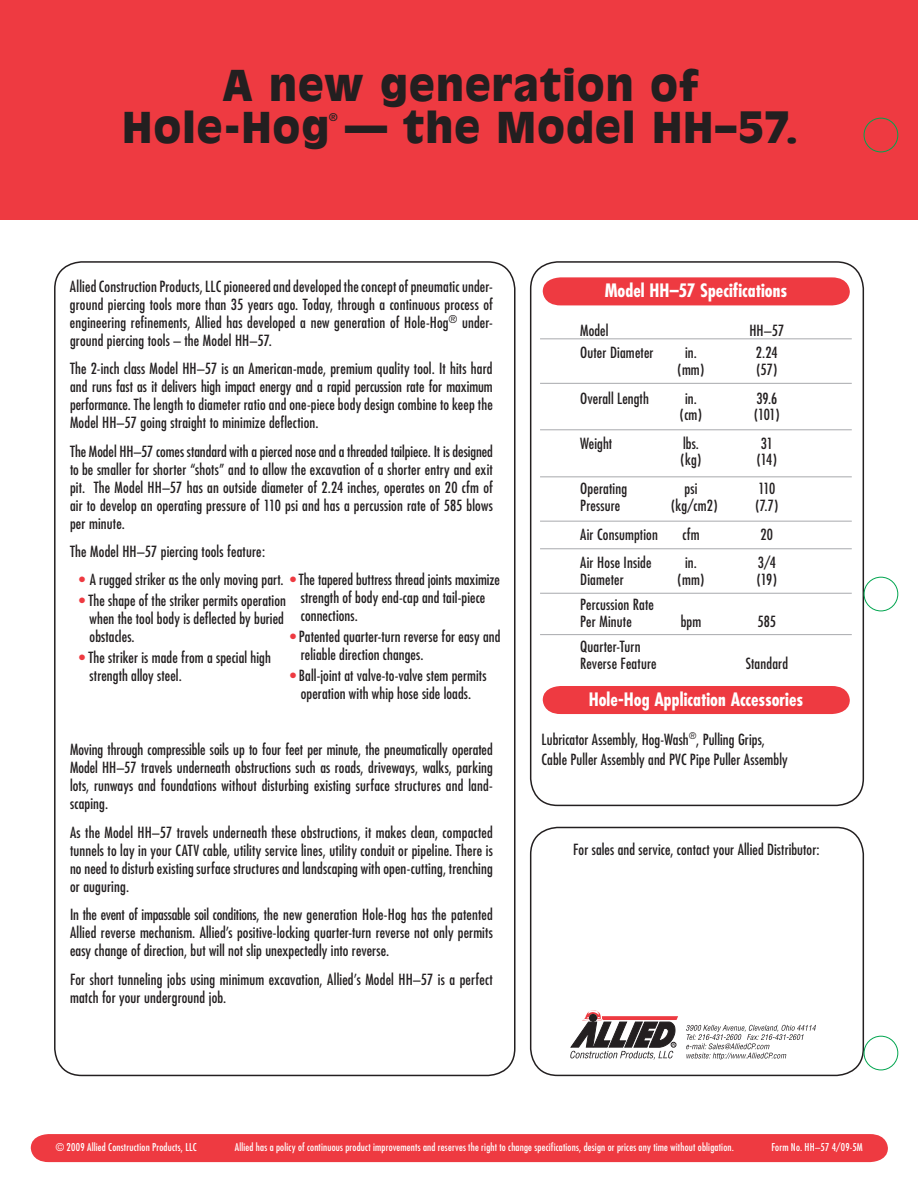
<style>
.page{position:relative;width:918px;height:1188px;background:#fff}
.page>*{position:absolute;margin:0;border:0;box-sizing:border-box;transform-origin:0 0}
.t1{font:900 42px/42px "Antique Olive";letter-spacing:.02em;color:#231f20;text-align:center}
.t2{font:700 condensed 18px "Futura";color:#fff}
.t3{font:condensed 15px/18px "Futura";letter-spacing:.01em;color:#231f20}
.t4{font:condensed 10.5px "Futura";letter-spacing:.02em;color:#fff}
.t5{font:10.5px "Antique Olive";color:#231f20}
.s1{color:#ee3a41}
</style>
<div class="page">
<div style="left:530px;top:261px;width:334px;height:545px;border:2px solid #231f20;border-radius:27px"></div>
<div style="left:31px;top:1134px;width:857px;height:28px;background:#ee3a41"></div>
<div style="left:530px;top:827px;width:334px;height:249px;border:2px solid #231f20;border-radius:27px"></div>
<div style="left:0;top:0;width:918px;height:220px;background:#ee3a41"></div>
<div style="left:543px;top:277px;width:307px;height:28px;background:#ee3a41"></div>
<div style="left:543px;top:686px;width:307px;height:28px;background:#ee3a41"></div>
<hr style="left:540px;top:338px;width:312px;height:1px;background:#a8a9ad">
<hr style="left:540px;top:383px;width:312px;height:1px;background:#a8a9ad">
<hr style="left:540px;top:429px;width:312px;height:1px;background:#a8a9ad">
<hr style="left:540px;top:476px;width:312px;height:1px;background:#a8a9ad">
<hr style="left:540px;top:521px;width:312px;height:1px;background:#a8a9ad">
<hr style="left:540px;top:548px;width:312px;height:1px;background:#a8a9ad">
<hr style="left:540px;top:593px;width:312px;height:1px;background:#a8a9ad">
<hr style="left:540px;top:634px;width:312px;height:1px;background:#a8a9ad">
<svg style="left:686px;top:1025px;width:130px;height:35px"></svg>
<svg style="left:570px;top:1010px;width:108px;height:50px"></svg>
<div style="left:589px;top:1014px;width:8px;height:8px;background:#231f20;border-radius:50%"></div>
<svg style="left:863px;top:117px;width:36px;height:954px"></svg>
<h1 class="t1" style="left:122px;top:63px;width:678px">A new generation of<br>Hole-Hog — the Model HH–57.</h1>
<p class="t5" style="left:329px;top:111px;width:10px">®</p>
<p class="t3" style="left:70px;top:277px;width:424px;text-align:justify">Allied Construction Products, LLC pioneered and developed the concept of pneumatic under&shy;ground piercing tools more than 35 years ago. Today, through a continuous process of engineering refinements, Allied has developed a new generation of Hole-Hog<sup>®</sup> under&shy;ground piercing tools – the Model HH–57.</p>
<p class="t3" style="left:70px;top:359px;width:424px;text-align:justify">The 2-inch class Model HH–57 is an American-made, premium quality tool. It hits hard and runs fast as it delivers high impact energy and a rapid percussion rate for maximum performance. The length to diameter ratio and one-piece body design combine to keep the Model HH–57 going straight to minimize deflection.</p>
<p class="t3" style="left:70px;top:442px;width:424px;text-align:justify">The Model HH–57 comes standard with a pierced nose and a threaded tailpiece. It is designed to be smaller for shorter “shots” and to allow the excavation of a shorter entry and exit pit. The Model HH–57 has an outside diameter of 2.24 inches, operates on 20 cfm of air to develop an operating pressure of 110 psi and has a percussion rate of 585 blows per minute.</p>
<p class="t3" style="left:70px;top:542px;width:197px">The Model HH–57 piercing tools feature:</p>
<p class="t3" style="left:79px;top:570px;width:422px"><span class="s1">•</span> A rugged striker as the only moving part. <span class="s1">•</span> The tapered buttress thread joints maximize</p>
<p class="t3" style="left:90px;top:592px;width:198px;text-indent:-11px"><span class="s1">•</span> The shape of the striker permits operation when the tool body is deflected by buried obstacles.</p>
<p class="t3" style="left:90px;top:649px;width:183px;text-indent:-11px"><span class="s1">•</span> The striker is made from a special high strength alloy steel.</p>
<p class="t3" style="left:301px;top:588px;width:186px">strength of body end-cap and tail-piece connections.</p>
<p class="t3" style="left:301px;top:628px;width:201px;text-indent:-11px"><span class="s1">•</span> Patented quarter-turn reverse for easy and reliable direction changes.</p>
<p class="t3" style="left:290px;top:667px;width:198px;text-align:center"><span class="s1">•</span> Ball-joint at valve-to-valve stem permits operation with whip hose side loads.</p>
<p class="t3" style="left:70px;top:740px;width:424px;text-align:justify">Moving through compressible soils up to four feet per minute, the pneumatically operated Model HH–57 travels underneath obstructions such as roads, driveways, walks, parking lots, runways and foundations without disturbing existing surface structures and land&shy;scaping.</p>
<p class="t3" style="left:70px;top:823px;width:424px;text-align:justify">As the Model HH–57 travels underneath these obstructions, it makes clean, compacted tunnels to lay in your CATV cable, utility service lines, utility conduit or pipeline. There is no need to disturb existing surface structures and landscaping with open-cutting, trenching or auguring.</p>
<p class="t3" style="left:70px;top:905px;width:424px;text-align:justify">In the event of impassable soil conditions, the new generation Hole-Hog has the patented Allied reverse mechanism. Allied’s positive-locking quarter-turn reverse not only permits easy change of direction, but will not slip unexpectedly into reverse.</p>
<p class="t3" style="left:70px;top:970px;width:424px">For short tunneling jobs using minimum excavation, Allied’s Model HH–57 is a perfect match for your underground job.</p>
<p class="t2" style="left:605px;top:279px;width:184px">Model HH–57 Specifications</p>
<p class="t3" style="left:580px;top:321px;width:30px">Model</p>
<p class="t3" style="left:749px;top:321px;width:36px">HH–57</p>
<p class="t3" style="left:580px;top:344px;width:75px">Outer Diameter</p>
<p class="t3" style="left:685px;top:344px;width:13px">in.</p>
<p class="t3" style="left:756px;top:344px;width:23px">2.24</p>
<p class="t3" style="left:678px;top:360px;width:28px">(mm)</p>
<p class="t3" style="left:756px;top:360px;width:22px">(57)</p>
<p class="t3" style="left:580px;top:389px;width:70px">Overall Length</p>
<p class="t3" style="left:685px;top:389px;width:13px">in.</p>
<p class="t3" style="left:756px;top:389px;width:22px">39.6</p>
<p class="t3" style="left:680px;top:406px;width:23px">(cm)</p>
<p class="t3" style="left:754px;top:406px;width:27px">(101)</p>
<p class="t3" style="left:580px;top:434px;width:34px">Weight</p>
<p class="t3" style="left:683px;top:434px;width:17px">lbs.</p>
<p class="t3" style="left:761px;top:434px;width:14px">31</p>
<p class="t3" style="left:681px;top:451px;width:22px">(kg)</p>
<p class="t3" style="left:757px;top:451px;width:22px">(14)</p>
<p class="t3" style="left:580px;top:480px;width:48px">Operating</p>
<p class="t3" style="left:684px;top:480px;width:14px">psi</p>
<p class="t3" style="left:758px;top:480px;width:18px">110</p>
<p class="t3" style="left:580px;top:496px;width:42px">Pressure</p>
<p class="t3" style="left:671px;top:496px;width:48px">(kg/cm2)</p>
<p class="t3" style="left:756px;top:496px;width:24px">(7.7)</p>
<p class="t3" style="left:580px;top:525px;width:79px">Air Consumption</p>
<p class="t3" style="left:682px;top:525px;width:19px">cfm</p>
<p class="t3" style="left:761px;top:525px;width:14px">20</p>
<p class="t3" style="left:580px;top:554px;width:73px">Air Hose Inside</p>
<p class="t3" style="left:685px;top:554px;width:13px">in.</p>
<p class="t3" style="left:758px;top:554px;width:20px">3/4</p>
<p class="t3" style="left:580px;top:570px;width:45px">Diameter</p>
<p class="t3" style="left:678px;top:570px;width:28px">(mm)</p>
<p class="t3" style="left:757px;top:570px;width:22px">(19)</p>
<p class="t3" style="left:580px;top:596px;width:75px;line-height:16.5px">Percussion Rate<br>Per Minute</p>
<p class="t3" style="left:681px;top:612px;width:22px">bpm</p>
<p class="t3" style="left:758px;top:612px;width:20px">585</p>
<p class="t3" style="left:580px;top:638px;width:78px;line-height:16.5px">Quarter-Turn<br>Reverse Feature</p>
<p class="t3" style="left:746px;top:654px;width:44px">Standard</p>
<p class="t2" style="left:589px;top:688px;width:216px">Hole-Hog Application Accessories</p>
<p class="t3" style="left:542px;top:730px;width:248px;line-height:19.5px">Lubricator Assembly, Hog-Wash<sup>®</sup>, Pulling Grips,<br>Cable Puller Assembly and PVC Pipe Puller Assembly</p>
<p class="t3" style="left:573px;top:841px;width:248px">For sales and service, contact your Allied Distributor:</p>
<p class="t4" style="left:56px;top:1141px;width:142px">© 2009 Allied Construction Products, LLC</p>
<p class="t4" style="left:235px;top:1141px;width:501px">Allied has a policy of continuous product improvements and reserves the right to change specifications, design or prices any time without obligation.</p>
<p class="t4" style="left:771px;top:1141px;width:93px">Form No. HH–57 4/09-5M</p>
</div>
